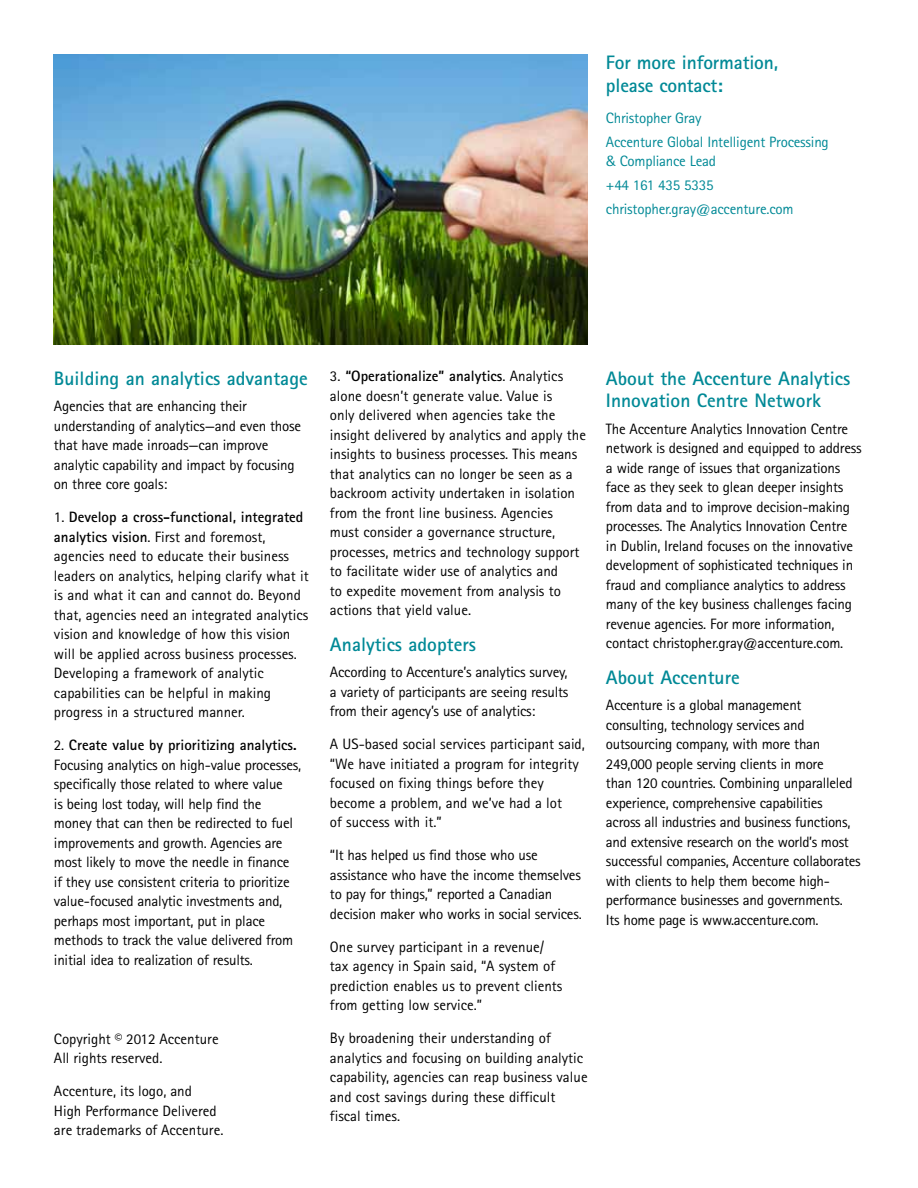
<style>
.page{position:relative;width:918px;height:1188px;background:#fff}
.page>*{position:absolute;margin:0;border:0;box-sizing:border-box;transform-origin:0 0}
.t1{font:700 19.5px/22.5px "Agfa Rotis Sans Serif";color:#008996}
.t2{font:15px/19.5px "Agfa Rotis Sans Serif";letter-spacing:-.015em;color:#000}
.t3{font:15px/24px "Agfa Rotis Sans Serif";letter-spacing:-.015em;color:#008996}
.s1{font-weight:700}
</style>
<div class="page">
<img style="left:54px;top:54px;width:534px;height:291px">
<h1 class="t1" style="left:606px;top:51px;width:174px">For more information, please contact:</h1>
<p class="t3" style="left:606px;top:105px;width:224px">Christopher Gray<br>Accenture Global Intelligent Processing</p>
<p class="t3" style="left:606px;top:149px;width:189px">&amp; Compliance Lead<br>+44 161 435 5335 christopher.gray@accenture.com</p>
<h1 class="t1" style="left:54px;top:367px;width:255px">Building an analytics advantage</h1>
<p class="t2" style="left:54px;top:396px;width:249px">Agencies that are enhancing their understanding of analytics—and even those that have made inroads—can improve analytic capability and impact by focusing on three core goals:</p>
<p class="t2" style="left:54px;top:507px;width:256px">1. <span class="s1">Develop a cross-functional, integrated analytics vision</span>. First and foremost, agencies need to educate their business leaders on analytics, helping clarify what it is and what it can and cannot do. Beyond that, agencies need an integrated analytics vision and knowledge of how this vision will be applied across business processes.<br>Developing a framework of analytic capabilities can be helpful in making progress in a structured manner.</p>
<p class="t2" style="left:54px;top:735px;width:249px">2. <span class="s1">Create value by prioritizing analytics.<br></span>Focusing analytics on high-value processes, specifically those related to where value<br>is being lost today, will help find the money that can then be redirected to fuel improvements and growth. Agencies are most likely to move the needle in finance if they use consistent criteria to prioritize value-focused analytic investments and, perhaps most important, put in place methods to track the value delivered from initial idea to realization of results.</p>
<p class="t2" style="left:54px;top:1029px;width:166px">Copyright © 2012 Accenture<br>All rights reserved.</p>
<p class="t2" style="left:54px;top:1081px;width:171px">Accenture, its logo, and<br>High Performance Delivered are trademarks of Accenture.</p>
<p class="t2" style="left:330px;top:366px;width:258px">3. <span class="s1">“Operationalize” analytics</span>. Analytics alone doesn’t generate value. Value is<br>only delivered when agencies take the insight delivered by analytics and apply the insights to business processes. This means that analytics can no longer be seen as a backroom activity undertaken in isolation from the front line business. Agencies<br>must consider a governance structure, processes, metrics and technology support to facilitate wider use of analytics and<br>to expedite movement from analysis to actions that yield value.</p>
<h1 class="t1" style="left:330px;top:633px;width:148px">Analytics adopters</h1>
<p class="t2" style="left:330px;top:663px;width:240px;text-align:justify">According to Accenture’s analytics survey, a variety of participants are seeing results from their agency’s use of analytics:</p>
<p class="t2" style="left:330px;top:735px;width:256px">A US-based social services participant said, “We have initiated a program for integrity focused on fixing things before they become a problem, and we’ve had a lot<br>of success with it.”</p>
<p class="t2" style="left:330px;top:846px;width:253px">“It has helped us find those who use assistance who have the income themselves to pay for things,” reported a Canadian decision maker who works in social services.</p>
<p class="t2" style="left:330px;top:937px;width:234px">One survey participant in a revenue/ tax agency in Spain said, “A system of prediction enables us to prevent clients from getting low service.”</p>
<p class="t2" style="left:330px;top:1029px;width:259px">By broadening their understanding of analytics and focusing on building analytic capability, agencies can reap business value and cost savings during these difficult fiscal times.</p>
<h1 class="t1" style="left:606px;top:367px;width:246px">About the Accenture Analytics<br>Innovation Centre Network</h1>
<p class="t2" style="left:606px;top:419px;width:257px">The Accenture Analytics Innovation Centre network is designed and equipped to address a wide range of issues that organizations face as they seek to glean deeper insights from data and to improve decision-making processes. The Analytics Innovation Centre in Dublin, Ireland focuses on the innovative development of sophisticated techniques in fraud and compliance analytics to address many of the key business challenges facing revenue agencies. For more information, contact christopher.gray@accenture.com.</p>
<h1 class="t1" style="left:606px;top:666px;width:135px">About Accenture</h1>
<p class="t2" style="left:606px;top:695px;width:256px">Accenture is a global management consulting, technology services and outsourcing company, with more than 249,000 people serving clients in more<br>than 120 countries. Combining unparalleled experience, comprehensive capabilities across all industries and business functions, and extensive research on the world’s most successful companies, Accenture collaborates with clients to help them become high&shy;performance businesses and governments.<br>Its home page is www.accenture.com.</p>
</div>
